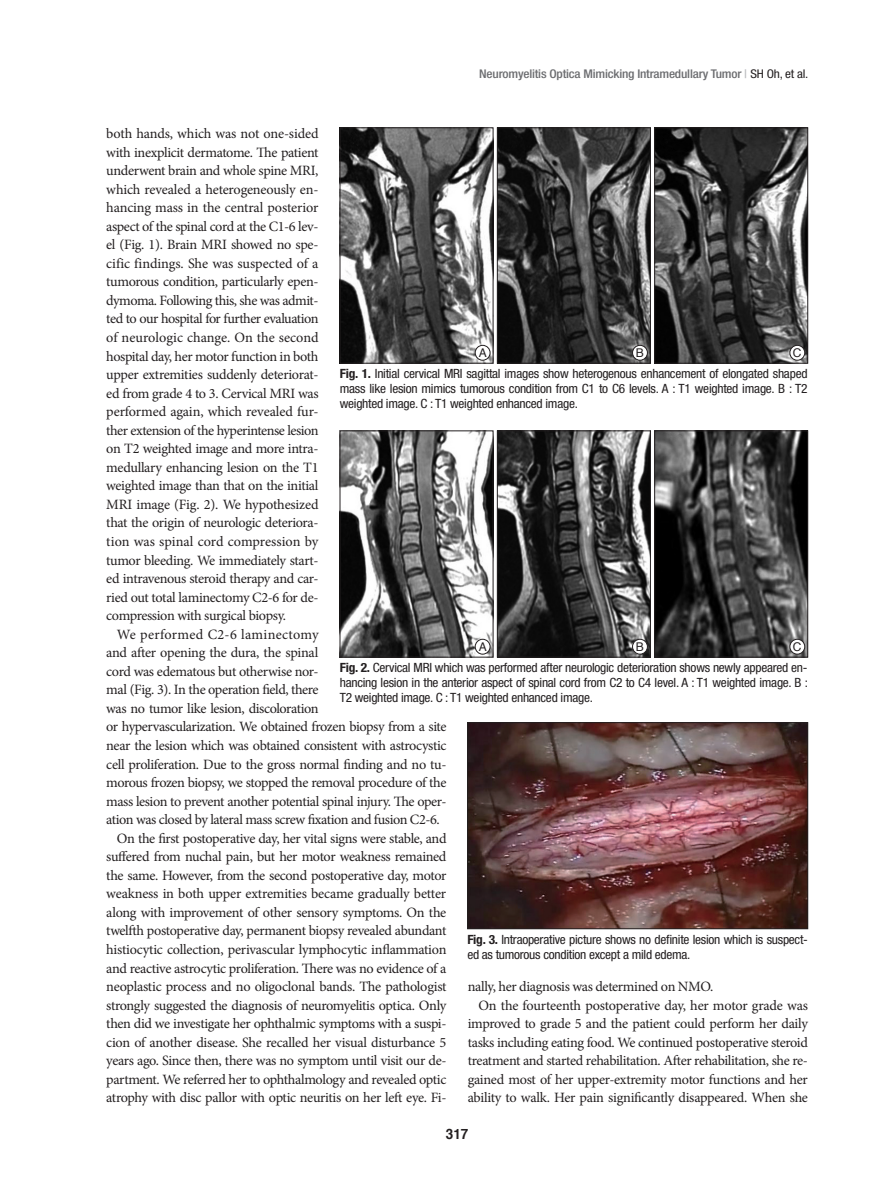
<style>
.page{position:relative;width:893px;height:1191px;background:#fff}
.page>*{position:absolute;margin:0;border:0;box-sizing:border-box;transform-origin:0 0}
.본문_JKNS{font:14.25px/18.6px "Minion Pro";letter-spacing:-.03em;color:#231f20;text-align:justify}
.t1{font:700 14.25px "Helvetica";color:#231f20;scale:.95 1}
.사진설명_JKNS{font:condensed 12.75px/15px "Helvetica Neue LT Std";letter-spacing:-.02em;color:#231f20;text-align:justify;scale:1.05 1}
.런닝_JKNS{font:500 condensed 12px "Helvetica Neue LT Std";letter-spacing:-.015em;color:#6c6d70;scale:1.1 1}
.t2{font:12px "Helvetica";color:#231f20}
.s1{color:#bcbdc0}
.s2{font-weight:400;color:#231f20}
.s3{font-weight:700}
</style>
<div class="page">
<img style="left:342px;top:130px;width:149px;height:231px">
<div style="left:340px;top:128px;width:153px;height:235px;border:1px solid #231f20"></div>
<img style="left:342px;top:433px;width:149px;height:222px">
<div style="left:340px;top:431px;width:153px;height:226px;border:1px solid #231f20"></div>
<img style="left:499px;top:130px;width:150px;height:231px">
<div style="left:497px;top:128px;width:154px;height:235px;border:1px solid #231f20"></div>
<img style="left:499px;top:433px;width:150px;height:222px">
<div style="left:497px;top:431px;width:154px;height:226px;border:1px solid #231f20"></div>
<img style="left:656px;top:130px;width:150px;height:231px">
<div style="left:654px;top:128px;width:154px;height:235px;border:1px solid #231f20"></div>
<img style="left:656px;top:433px;width:150px;height:222px">
<div style="left:654px;top:431px;width:154px;height:226px;border:1px solid #231f20"></div>
<div style="left:475px;top:345px;width:15px;height:15px;background:#fff;border-radius:50%"></div>
<div style="left:475px;top:345px;width:15px;height:15px;border:1px solid #231f20;border-radius:50%"></div>
<div style="left:475px;top:639px;width:15px;height:15px;background:#fff;border-radius:50%"></div>
<div style="left:475px;top:639px;width:15px;height:15px;border:1px solid #231f20;border-radius:50%"></div>
<div style="left:632px;top:345px;width:15px;height:15px;background:#fff;border-radius:50%"></div>
<div style="left:632px;top:345px;width:16px;height:15px;border:1px solid #231f20;border-radius:50%"></div>
<div style="left:632px;top:639px;width:15px;height:15px;background:#fff;border-radius:50%"></div>
<div style="left:632px;top:639px;width:16px;height:15px;border:1px solid #231f20;border-radius:50%"></div>
<div style="left:790px;top:345px;width:15px;height:15px;background:#fff;border-radius:50%"></div>
<div style="left:790px;top:345px;width:15px;height:15px;border:1px solid #231f20;border-radius:50%"></div>
<div style="left:790px;top:639px;width:15px;height:15px;background:#fff;border-radius:50%"></div>
<div style="left:790px;top:639px;width:15px;height:15px;border:1px solid #231f20;border-radius:50%"></div>
<img style="left:469px;top:724px;width:337px;height:203px">
<div style="left:467px;top:722px;width:341px;height:207px;border:1px solid #231f20"></div>
<p class="런닝_JKNS" style="left:479px;top:67px;width:301px">Neuromyelitis Optica Mimicking Intramedullary Tumor <span class="s1">|</span> <span class="s2">SH Oh, et al.</span></p>
<p class="본문_JKNS" style="left:106px;top:124px;width:214px">both hands, which was not one-sided with inexplicit dermatome. The patient underwent brain and whole spine MRI, which revealed a heterogeneously en&shy;hancing mass in the central posterior aspect of the spinal cord at the C1-6 lev&shy;el (Fig. 1). Brain MRI showed no spe&shy;cific findings. She was suspected of a tumorous condition, particularly epen&shy;dymoma. Following this, she was admit&shy;ted to our hospital for further evaluation of neurologic change. On the second hospital day, her motor function in both upper extremities suddenly deteriorat&shy;ed from grade 4 to 3. Cervical MRI was performed again, which revealed fur&shy;ther extension of the hyperintense lesion on T2 weighted image and more intra&shy;medullary enhancing lesion on the T1 weighted image than that on the initial MRI image (Fig. 2). We hypothesized that the origin of neurologic deteriora&shy;tion was spinal cord compression by tumor bleeding. We immediately start&shy;ed intravenous steroid therapy and car&shy;ried out total laminectomy C2-6 for de&shy;compression with surgical biopsy.</p>
<p class="본문_JKNS" style="left:106px;top:625px;width:342px;text-align:left;text-indent:11px">We performed C2-6 laminectomy<br>and after opening the dura, the spinal<br>cord was edematous but otherwise nor-<br>mal (Fig. 3). In the operation field, there<br>was no tumor like lesion, discoloration<br>or hypervascularization. We obtained frozen biopsy from a site near the lesion which was obtained consistent with astrocystic cell proliferation. Due to the gross normal finding and no tu&shy;morous frozen biopsy, we stopped the removal procedure of the mass lesion to prevent another potential spinal injury. The oper&shy;ation was closed by lateral mass screw fixation and fusion C2-6.</p>
<p class="본문_JKNS" style="left:106px;top:829px;width:342px;text-indent:11px">On the first postoperative day, her vital signs were stable, and suffered from nuchal pain, but her motor weakness remained the same. However, from the second postoperative day, motor weakness in both upper extremities became gradually better along with improvement of other sensory symptoms. On the twelfth postoperative day, permanent biopsy revealed abundant histiocytic collection, perivascular lymphocytic inflammation and reactive astrocytic proliferation. There was no evidence of a neoplastic process and no oligoclonal bands. The pathologist strongly suggested the diagnosis of neuromyelitis optica. Only then did we investigate her ophthalmic symptoms with a suspi&shy;cion of another disease. She recalled her visual disturbance 5 years ago. Since then, there was no symptom until visit our de&shy;partment. We referred her to ophthalmology and revealed optic atrophy with disc pallor with optic neuritis on her left eye. Fi-</p>
<p class="t2" style="left:793px;top:343px;width:10px">C</p>
<p class="t2" style="left:479px;top:343px;width:10px">A</p>
<p class="t2" style="left:636px;top:343px;width:10px">B</p>
<p class="사진설명_JKNS" style="left:340px;top:366px;width:447px"><span class="s3">Fig. 1.</span> Initial cervical MRI sagittal images show heterogenous enhancement of elongated shaped mass like lesion mimics tumorous condition from C1 to C6 levels. A : T1 weighted image. B : T2 weighted image. C : T1 weighted enhanced image.</p>
<p class="t2" style="left:793px;top:637px;width:10px">C</p>
<p class="t2" style="left:479px;top:637px;width:10px">A</p>
<p class="t2" style="left:636px;top:637px;width:10px">B</p>
<p class="사진설명_JKNS" style="left:340px;top:660px;width:447px"><span class="s3">Fig. 2.</span> Cervical MRI which was performed after neurologic deterioration shows newly appeared en&shy;hancing lesion in the anterior aspect of spinal cord from C2 to C4 level. A : T1 weighted image. B :<br>T2 weighted image. C : T1 weighted enhanced image.</p>
<p class="사진설명_JKNS" style="left:467px;top:931px;width:326px"><span class="s3">Fig. 3.</span> Intraoperative picture shows no definite lesion which is suspect&shy;ed as tumorous condition except a mild edema.</p>
<p class="본문_JKNS" style="left:468px;top:977px;width:247px">nally, her diagnosis was determined on NMO.</p>
<p class="본문_JKNS" style="left:468px;top:996px;width:342px;text-indent:11px">On the fourteenth postoperative day, her motor grade was improved to grade 5 and the patient could perform her daily tasks including eating food. We continued postoperative steroid treatment and started rehabilitation. After rehabilitation, she re&shy;gained most of her upper-extremity motor functions and her ability to walk. Her pain significantly disappeared. When she</p>
<p class="t1" style="left:446px;top:1123px;width:25px">317</p>
</div>
